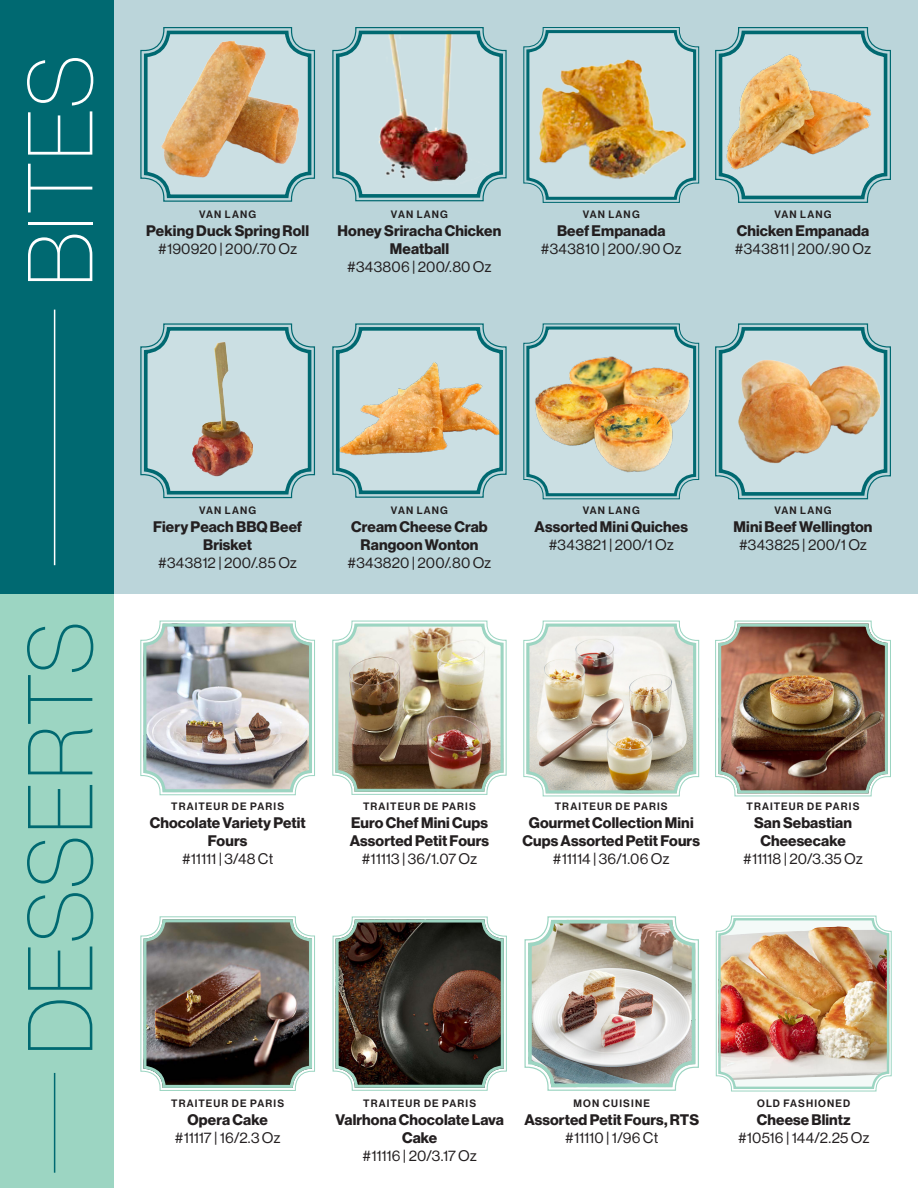
<style>
.page{position:relative;width:918px;height:1188px;background:#fff}
.page>*{position:absolute;margin:0;border:0;box-sizing:border-box;transform-origin:0 0}
.t1{font:90px "N Haas Grotesk DS Pro 25 Th";letter-spacing:.015em;color:#006971}
.t2{font:90px "N Haas Grotesk DS Pro 25 Th";letter-spacing:.015em;color:#fff}
.t3{font:15px/18px "N Haas Grotesk DS Pro 75 Bd";letter-spacing:.01em;color:#231f20;text-align:center}
.t4{font:15px "N Haas Grotesk DS Pro 55 Rg";letter-spacing:.005em;color:#231f20}
.t5{font:10.5px "N Haas Grotesk DS Pro 65 Md";letter-spacing:.105em;color:#231f20}
</style>
<div class="page">
<div style="left:0;top:0;width:918px;height:594px;background:#bbd5da"></div>
<img style="left:524px;top:916px;width:175px;height:175px">
<div style="left:528px;top:920px;width:167px;height:167px;border:4px solid #9cd5c2;border-radius:23px"></div>
<svg style="left:140px;top:27px;width:175px;height:175px"></svg>
<div style="left:144px;top:31px;width:167px;height:167px;border:4px solid #006971;border-radius:23px"></div>
<img style="left:332px;top:27px;width:175px;height:175px">
<div style="left:336px;top:31px;width:167px;height:167px;border:4px solid #006971;border-radius:23px"></div>
<svg style="left:715px;top:27px;width:176px;height:176px"></svg>
<div style="left:719px;top:31px;width:168px;height:168px;border:4px solid #006971;border-radius:23px"></div>
<img style="left:523px;top:27px;width:177px;height:176px">
<div style="left:526px;top:30px;width:170px;height:170px;border:3px solid #006971;border-radius:19px"></div>
<svg style="left:140px;top:323px;width:175px;height:176px"></svg>
<div style="left:144px;top:327px;width:167px;height:168px;border:4px solid #006971;border-radius:23px"></div>
<svg style="left:332px;top:323px;width:175px;height:175px"></svg>
<div style="left:336px;top:327px;width:167px;height:167px;border:4px solid #006971;border-radius:23px"></div>
<svg style="left:715px;top:323px;width:176px;height:177px"></svg>
<div style="left:719px;top:327px;width:168px;height:169px;border:4px solid #006971;border-radius:23px"></div>
<img style="left:523px;top:323px;width:177px;height:177px">
<div style="left:526px;top:326px;width:170px;height:170px;border:3px solid #006971;border-radius:19px"></div>
<img style="left:715px;top:620px;width:176px;height:177px">
<div style="left:718px;top:624px;width:170px;height:169px;border:3px solid #9cd5c2;border-radius:19px"></div>
<img style="left:140px;top:620px;width:175px;height:176px">
<div style="left:143px;top:624px;width:169px;height:168px;border:3px solid #9cd5c2;border-radius:19px"></div>
<img style="left:332px;top:620px;width:175px;height:175px">
<div style="left:335px;top:624px;width:169px;height:168px;border:3px solid #9cd5c2;border-radius:19px"></div>
<svg style="left:332px;top:916px;width:175px;height:175px;background:#4f433b"></svg>
<div style="left:336px;top:919px;width:168px;height:169px;border:3px solid #9cd5c2;border-radius:19px"></div>
<img style="left:523px;top:620px;width:177px;height:177px">
<div style="left:526px;top:624px;width:170px;height:169px;border:3px solid #9cd5c2;border-radius:19px"></div>
<img style="left:140px;top:916px;width:175px;height:175px">
<div style="left:143px;top:919px;width:169px;height:169px;border:3px solid #9cd5c2;border-radius:19px"></div>
<div style="left:0;top:0;width:113px;height:594px;background:#006971"></div>
<div style="left:0;top:594px;width:113px;height:594px;background:#9cd5c2"></div>
<hr style="left:54px;top:310px;width:1px;height:255px;background:#fff">
<hr style="left:54px;top:1073px;width:1px;height:100px;background:#006971">
<img style="left:715px;top:915px;width:177px;height:177px">
<div style="left:718px;top:918px;width:171px;height:171px;border:2px solid #9cd5c2;border-radius:15px"></div>
<p class="t2" style="left:10px;top:287px;width:234px;rotate:-90deg">BITES</p>
<p class="t5" style="left:199px;top:208px;width:58px">VAN LANG</p>
<p class="t3" style="left:146px;top:222px;width:164px">Peking Duck Spring Roll</p>
<p class="t4" style="left:158px;top:240px;width:141px">#190920 | 200/.70 Oz</p>
<p class="t5" style="left:391px;top:208px;width:58px">VAN LANG</p>
<p class="t3" style="left:338px;top:222px;width:165px">Honey Sriracha Chicken<br>Meatball</p>
<p class="t4" style="left:347px;top:258px;width:146px">#343806 | 200/.80 Oz</p>
<p class="t5" style="left:583px;top:208px;width:58px">VAN LANG</p>
<p class="t3" style="left:557px;top:222px;width:110px">Beef Empanada</p>
<p class="t4" style="left:541px;top:240px;width:142px">#343810 | 200/.90 Oz</p>
<p class="t5" style="left:775px;top:208px;width:58px">VAN LANG</p>
<p class="t3" style="left:737px;top:222px;width:134px">Chicken Empanada</p>
<p class="t4" style="left:735px;top:240px;width:138px">#343811 | 200/.90 Oz</p>
<p class="t1" style="left:10px;top:1056px;width:436px;rotate:-90deg">DESSERTS</p>
<p class="t5" style="left:199px;top:504px;width:58px">VAN LANG</p>
<p class="t3" style="left:153px;top:518px;width:151px">Fiery Peach BBQ Beef<br>Brisket</p>
<p class="t4" style="left:158px;top:554px;width:140px">#343812 | 200/.85 Oz</p>
<p class="t5" style="left:391px;top:504px;width:58px">VAN LANG</p>
<p class="t3" style="left:351px;top:518px;width:138px">Cream Cheese Crab<br>Rangoon Wonton</p>
<p class="t4" style="left:348px;top:554px;width:145px">#343820 | 200/.80 Oz</p>
<p class="t5" style="left:583px;top:504px;width:58px">VAN LANG</p>
<p class="t3" style="left:535px;top:518px;width:155px">Assorted Mini Quiches</p>
<p class="t4" style="left:549px;top:536px;width:126px">#343821 | 200/1 Oz</p>
<p class="t5" style="left:775px;top:504px;width:58px">VAN LANG</p>
<p class="t3" style="left:734px;top:518px;width:140px">Mini Beef Wellington</p>
<p class="t4" style="left:739px;top:536px;width:129px">#343825 | 200/1 Oz</p>
<p class="t5" style="left:171px;top:800px;width:114px">TRAITEUR DE PARIS</p>
<p class="t3" style="left:150px;top:814px;width:157px">Chocolate Variety Petit<br>Fours</p>
<p class="t4" style="left:182px;top:850px;width:93px">#11111 | 3/48 Ct</p>
<p class="t5" style="left:363px;top:800px;width:114px">TRAITEUR DE PARIS</p>
<p class="t3" style="left:350px;top:814px;width:141px;text-align:left">Euro Chef Mini Cups<br>Assorted Petit Fours</p>
<p class="t4" style="left:362px;top:850px;width:117px">#11113 | 36/1.07 Oz</p>
<p class="t5" style="left:555px;top:800px;width:114px">TRAITEUR DE PARIS</p>
<p class="t3" style="left:522px;top:814px;width:179px">Gourmet Collection Mini<br>Cups Assorted Petit Fours</p>
<p class="t4" style="left:553px;top:850px;width:118px">#11114 | 36/1.06 Oz</p>
<p class="t5" style="left:747px;top:800px;width:114px">TRAITEUR DE PARIS</p>
<p class="t3" style="left:754px;top:814px;width:99px">San Sebastian<br>Cheesecake</p>
<p class="t4" style="left:743px;top:850px;width:121px">#11118 | 20/3.35 Oz</p>
<p class="t5" style="left:171px;top:1097px;width:114px">TRAITEUR DE PARIS</p>
<p class="t3" style="left:188px;top:1111px;width:82px">Opera Cake</p>
<p class="t4" style="left:175px;top:1129px;width:107px">#11117 | 16/2.3 Oz</p>
<p class="t5" style="left:363px;top:1097px;width:114px">TRAITEUR DE PARIS</p>
<p class="t3" style="left:335px;top:1111px;width:170px">Valrhona Chocolate Lava<br>Cake</p>
<p class="t4" style="left:362px;top:1147px;width:116px">#11116 | 20/3.17 Oz</p>
<p class="t5" style="left:574px;top:1097px;width:78px">MON CUISINE</p>
<p class="t3" style="left:524px;top:1111px;width:176px">Assorted Petit Fours, RTS</p>
<p class="t4" style="left:565px;top:1129px;width:95px">#11110 | 1/96 Ct</p>
<p class="t5" style="left:757px;top:1097px;width:95px">OLD FASHIONED</p>
<p class="t3" style="left:757px;top:1111px;width:95px">Cheese Blintz</p>
<p class="t4" style="left:738px;top:1129px;width:133px">#10516 | 144/2.25 Oz</p>
</div>
